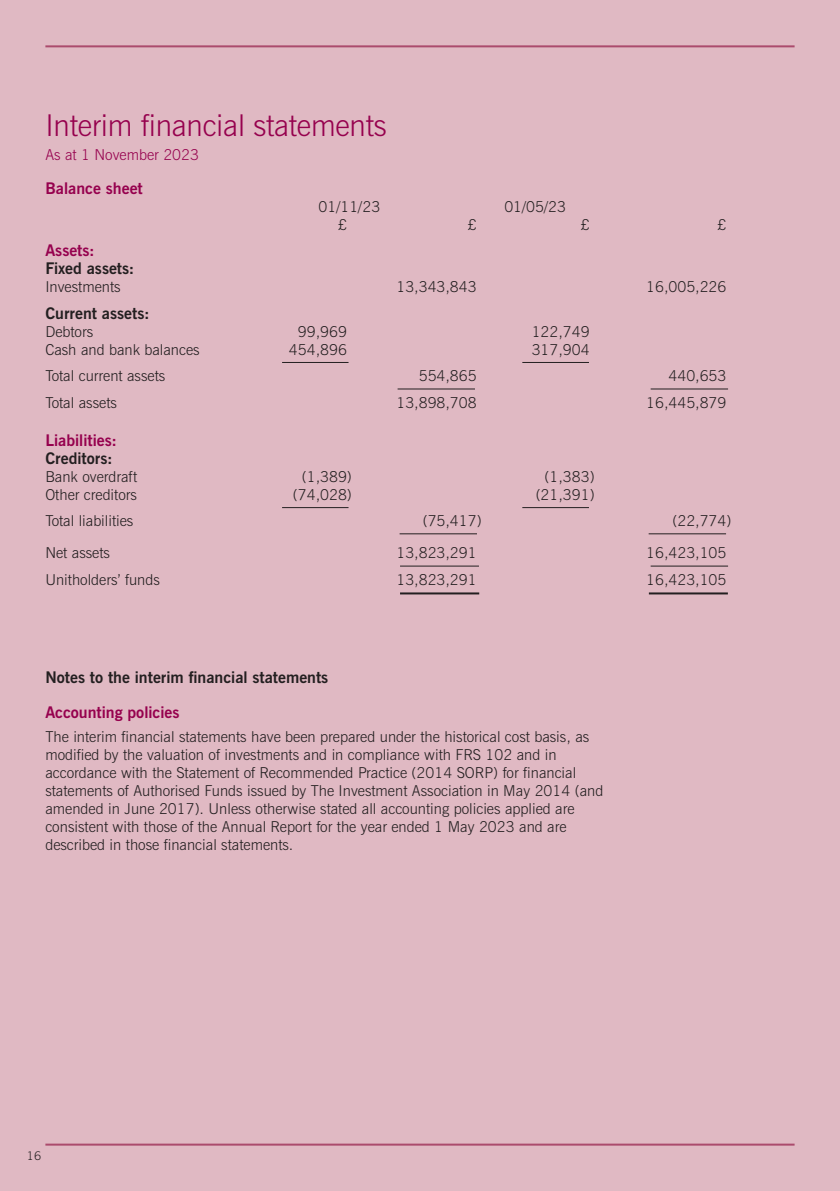
<style>
.page{position:relative;width:840px;height:1191px;background:#fff}
.page>*{position:absolute;margin:0;border:0;box-sizing:border-box;transform-origin:0 0}
.t1{font:300 30px "News Gothic BT";letter-spacing:-.01em;color:#96014e}
.t2{font:700 16px "News Gothic BT";color:#231f20}
.t3{font:700 16px "News Gothic BT";color:#96014e}
.t4{font:300 15px/18px "News Gothic BT";color:#231f20}
.t5{font:300 15px "News Gothic BT";color:#96014e}
.t6{font:300 12px "News Gothic BT";color:#231f20}
</style>
<div class="page">
<div style="left:0;top:0;width:839px;height:1191px;background:#e0b9c3"></div>
<hr style="left:45px;top:45px;width:749px;height:2px;background:#ab4b6d">
<hr style="left:45px;top:1143px;width:749px;height:2px;background:#ab4b6d">
<hr style="left:397px;top:388px;width:77px;height:1px;background:#231f20">
<hr style="left:650px;top:388px;width:77px;height:1px;background:#231f20">
<hr style="left:399px;top:533px;width:77px;height:1px;background:#231f20">
<hr style="left:648px;top:533px;width:77px;height:1px;background:#231f20">
<hr style="left:400px;top:565px;width:78px;height:1px;background:#231f20">
<hr style="left:650px;top:565px;width:77px;height:1px;background:#231f20">
<hr style="left:648px;top:592px;width:79px;height:2px;background:#231f20">
<hr style="left:400px;top:592px;width:79px;height:2px;background:#231f20">
<hr style="left:522px;top:362px;width:66px;height:1px;background:#231f20">
<hr style="left:282px;top:362px;width:66px;height:1px;background:#231f20">
<hr style="left:522px;top:507px;width:66px;height:1px;background:#231f20">
<hr style="left:282px;top:507px;width:66px;height:1px;background:#231f20">
<h1 class="t1" style="left:45px;top:114px;width:342px">Interim financial statements</h1>
<p class="t5" style="left:45px;top:149px;width:155px">As at 1 November 2023</p>
<p class="t3" style="left:45px;top:179px;width:99px">Balance sheet</p>
<p class="t4" style="left:318px;top:199px;width:63px">01/11/23</p>
<p class="t4" style="left:504px;top:199px;width:63px">01/05/23</p>
<p class="t4" style="left:338px;top:217px;width:10px">£</p>
<p class="t4" style="left:467px;top:217px;width:10px">£</p>
<p class="t4" style="left:580px;top:217px;width:10px">£</p>
<p class="t4" style="left:717px;top:217px;width:10px">£</p>
<p class="t3" style="left:45px;top:241px;width:51px">Assets:</p>
<p class="t2" style="left:45px;top:259px;width:90px">Fixed assets:</p>
<p class="t4" style="left:45px;top:279px;width:77px">Investments</p>
<p class="t4" style="left:396px;top:279px;width:82px">13,343,843</p>
<p class="t4" style="left:645px;top:279px;width:82px">16,005,226</p>
<p class="t2" style="left:45px;top:304px;width:106px">Current assets:</p>
<p class="t4" style="left:45px;top:324px;width:49px">Debtors</p>
<p class="t4" style="left:298px;top:324px;width:51px">99,969</p>
<p class="t4" style="left:531px;top:324px;width:59px">122,749</p>
<p class="t4" style="left:45px;top:342px;width:156px">Cash and bank balances</p>
<p class="t4" style="left:289px;top:342px;width:59px">454,896</p>
<p class="t4" style="left:531px;top:342px;width:59px">317,904</p>
<p class="t4" style="left:45px;top:368px;width:121px">Total current assets</p>
<p class="t4" style="left:418px;top:368px;width:59px">554,865</p>
<p class="t4" style="left:668px;top:368px;width:59px">440,653</p>
<p class="t4" style="left:45px;top:395px;width:73px">Total assets</p>
<p class="t4" style="left:396px;top:395px;width:82px">13,898,708</p>
<p class="t4" style="left:645px;top:395px;width:82px">16,445,879</p>
<p class="t3" style="left:45px;top:431px;width:73px">Liabilities:</p>
<p class="t2" style="left:45px;top:449px;width:69px">Creditors:</p>
<p class="t4" style="left:45px;top:468px;width:93px">Bank overdraft</p>
<p class="t4" style="left:302px;top:468px;width:51px">(1,389)</p>
<p class="t4" style="left:544px;top:468px;width:51px">(1,383)</p>
<p class="t4" style="left:45px;top:486px;width:93px">Other creditors</p>
<p class="t4" style="left:293px;top:486px;width:60px">(74,028)</p>
<p class="t4" style="left:535px;top:486px;width:60px">(21,391)</p>
<p class="t4" style="left:45px;top:513px;width:89px">Total liabilities</p>
<p class="t4" style="left:422px;top:513px;width:60px">(75,417)</p>
<p class="t4" style="left:672px;top:513px;width:60px">(22,774)</p>
<p class="t4" style="left:45px;top:545px;width:66px">Net assets</p>
<p class="t4" style="left:396px;top:545px;width:82px">13,823,291</p>
<p class="t4" style="left:645px;top:545px;width:82px">16,423,105</p>
<p class="t4" style="left:45px;top:572px;width:116px">Unitholders’ funds</p>
<p class="t4" style="left:396px;top:572px;width:82px">13,823,291</p>
<p class="t4" style="left:645px;top:572px;width:82px">16,423,105</p>
<p class="t2" style="left:45px;top:668px;width:284px">Notes to the interim financial statements</p>
<p class="t3" style="left:45px;top:703px;width:135px">Accounting policies</p>
<p class="t4" style="left:45px;top:729px;width:559px">The interim financial statements have been prepared under the historical cost basis, as modified by the valuation of investments and in compliance with FRS 102 and in accordance with the Statement of Recommended Practice (2014 SORP) for financial statements of Authorised Funds issued by The Investment Association in May 2014 (and amended in June 2017). Unless otherwise stated all accounting policies applied are consistent with those of the Annual Report for the year ended 1 May 2023 and are described in those financial statements.</p>
<p class="t6" style="left:27px;top:1151px;width:16px">16</p>
</div>
